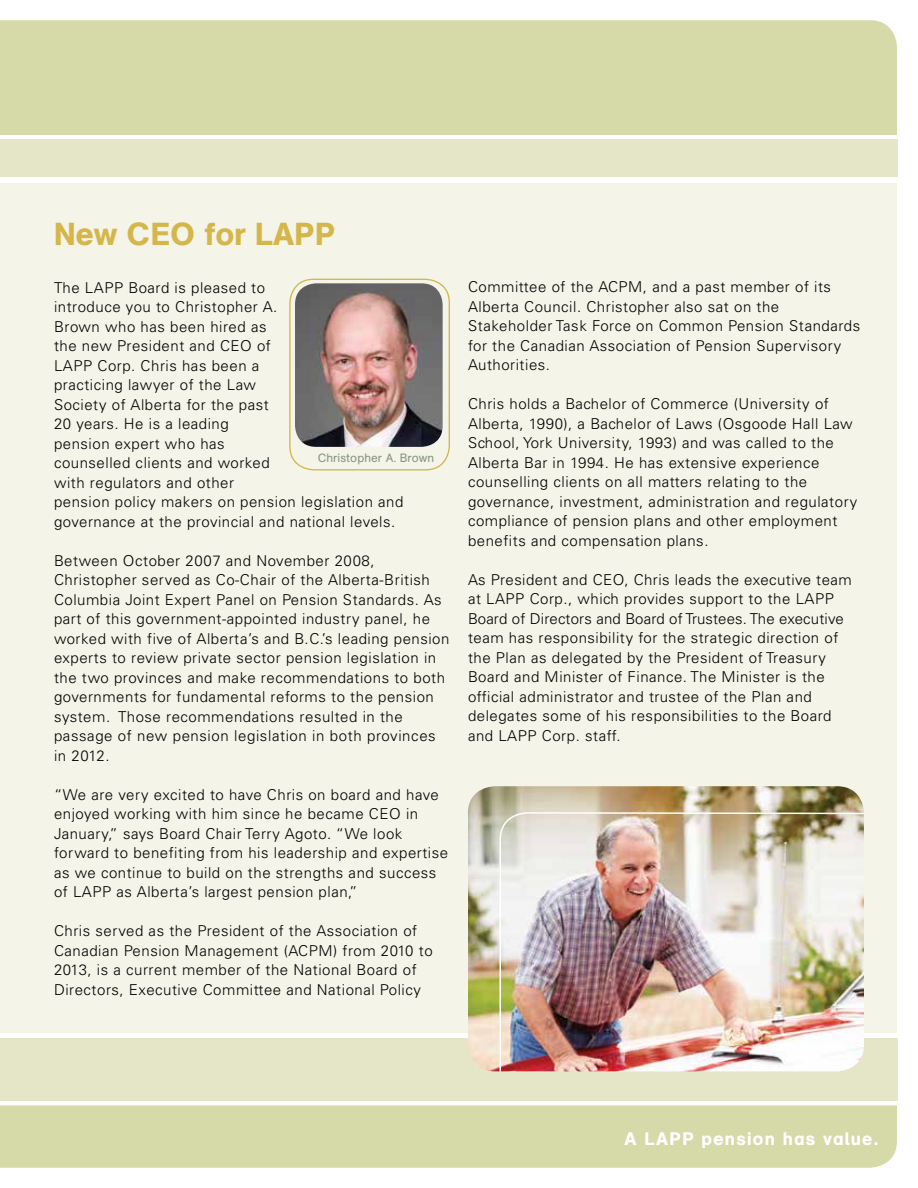
<style>
.page{position:relative;width:918px;height:1188px;background:#fff}
.page>*{position:absolute;margin:0;border:0;box-sizing:border-box;transform-origin:0 0}
.t1{font:31.5px "AG Schoolbook Medium A";letter-spacing:.005em;color:#d4b64b}
.t2{font:18px "AG Schoolbook Medium A";letter-spacing:.075em;color:#fff}
.t3{font:300 15px/19.5px "Univers";letter-spacing:.035em;color:#000}
.t4{font:12px "AG Schoolbook Regular A";letter-spacing:.01em;color:#869581}
</style>
<div class="page">
<div style="left:0;top:1039px;width:897px;height:62px;background:#e5e6c8"></div>
<div style="left:0;top:1106px;width:897px;height:62px;background:#d6d9a8"></div>
<div style="left:0;top:139px;width:898px;height:38px;background:#e5e6c8"></div>
<div style="left:0;top:20px;width:897px;height:115px;background:#d6d9a8"></div>
<div style="left:0;top:183px;width:897px;height:849px;background:#f4f4e9"></div>
<div style="left:289px;top:279px;width:161px;height:191px;border:1px solid #d4b64b;border-radius:24px"></div>
<img style="left:295px;top:283px;width:148px;height:164px">
<img style="left:468px;top:786px;width:396px;height:285px">
<img style="left:499px;top:812px;width:367px;height:260px">
<h1 class="t1" style="left:54px;top:215px;width:282px">New CEO for LAPP</h1>
<p class="t3" style="left:54px;top:278px;width:351px">The LAPP Board is pleased to<br>introduce you to Christopher A.<br>Brown who has been hired as<br>the new President and CEO of<br>LAPP Corp. Chris has been a<br>practicing lawyer of the Law<br>Society of Alberta for the past<br>20 years. He is a leading<br>pension expert who has<br>counselled clients and worked<br>with regulators and other<br>pension policy makers on pension legislation and governance at the provincial and national levels.</p>
<p class="t3" style="left:54px;top:551px;width:397px">Between October 2007 and November 2008, Christopher served as Co-Chair of the Alberta-British Columbia Joint Expert Panel on Pension Standards. As part of this government-appointed industry panel, he worked with five of Alberta’s and B.C.’s leading pension experts to review private sector pension legislation in the two provinces and make recommendations to both governments for fundamental reforms to the pension system. Those recommendations resulted in the passage of new pension legislation in both provinces in 2012.</p>
<p class="t3" style="left:54px;top:785px;width:396px">“We are very excited to have Chris on board and have enjoyed working with him since he became CEO in January,” says Board Chair Terry Agoto. “We look forward to benefiting from his leadership and expertise as we continue to build on the strengths and success of LAPP as Alberta’s largest pension plan,”</p>
<p class="t3" style="left:54px;top:921px;width:380px">Chris served as the President of the Association of Canadian Pension Management (ACPM) from 2010 to 2013, is a current member of the National Board of Directors, Executive Committee and National Policy</p>
<p class="t4" style="left:318px;top:451px;width:118px">Christopher A. Brown</p>
<p class="t3" style="left:468px;top:277px;width:394px">Committee of the ACPM, and a past member of its Alberta Council. Christopher also sat on the Stakeholder Task Force on Common Pension Standards for the Canadian Association of Pension Supervisory Authorities.</p>
<p class="t3" style="left:468px;top:394px;width:391px">Chris holds a Bachelor of Commerce (University of Alberta, 1990), a Bachelor of Laws (Osgoode Hall Law School, York University, 1993) and was called to the Alberta Bar in 1994. He has extensive experience counselling clients on all matters relating to the governance, investment, administration and regulatory compliance of pension plans and other employment benefits and compensation plans.</p>
<p class="t3" style="left:468px;top:570px;width:385px">As President and CEO, Chris leads the executive team at LAPP Corp., which provides support to the LAPP Board of Directors and Board of Trustees. The executive team has responsibility for the strategic direction of the Plan as delegated by the President of Treasury Board and Minister of Finance. The Minister is the official administrator and trustee of the Plan and delegates some of his responsibilities to the Board and LAPP Corp. staff.</p>
<p class="t2" style="left:624px;top:1128px;width:255px">A LAPP pension has value.</p>
</div>
